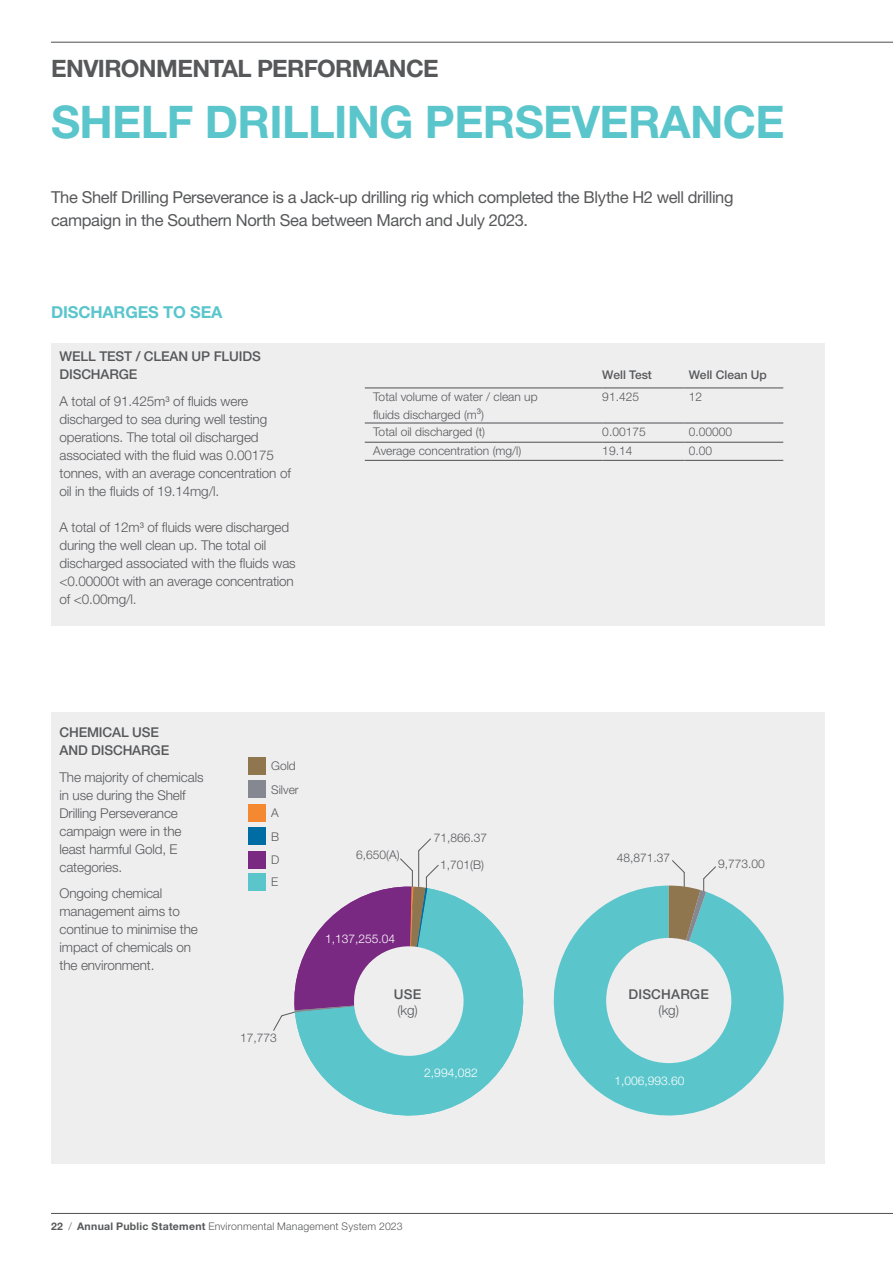
<style>
.page{position:relative;width:893px;height:1263px;background:#fff}
.page>*{position:absolute;margin:0;border:0;box-sizing:border-box;transform-origin:0 0}
._01_Intro_L2{font:700 45px "Helvetica Neue LT Std";letter-spacing:-.015em;color:#5ac6cc}
._02_Page_Heading_H2{font:700 24px "Helvetica Neue LT Std";letter-spacing:-.025em;color:#57585a}
._01_Intro_L2-2{font:16.5px/22.5px "Helvetica Neue LT Std";letter-spacing:-.025em;color:#57585a}
.Sub_Header{font:700 16.5px "Helvetica Neue LT Std";letter-spacing:-.01em;color:#5ac6cc}
.Sub_Header-2{font:300 13.5px/18px "Helvetica Neue LT Std";letter-spacing:-.01em;color:#57585a}
.Sub_Header-3{font:500 13.5px/18px "Helvetica Neue LT Std";letter-spacing:-.01em;color:#57585a}
.Sub_Header-4{font:500 13.5px "Helvetica Neue LT Std";letter-spacing:.015em;color:#57585a}
.Sub_Header-5{font:300 12px/23.5px "Helvetica Neue LT Std";color:#57585a}
.Sub_Header-6{font:300 12px "Helvetica Neue LT Std";color:#fff}
.Sub_Header-7{font:500 12px "Helvetica Neue LT Std";color:#57585a}
.t1{font:300 10.5px "Helvetica Neue LT Std";letter-spacing:.02em;color:#57585a}
.s1{font-weight:700}
</style>
<div class="page">
<div style="left:51px;top:712px;width:774px;height:451px;background:#eeeeef"></div>
<hr style="left:51px;top:42px;width:842px;height:1px;background:#57585a">
<hr style="left:51px;top:1213px;width:842px;height:1px;background:#57585a">
<svg style="left:309px;top:902px;width:215px;height:214px;fill:#5ac6cc"></svg>
<svg style="left:273px;top:838px;width:193px;height:220px"></svg>
<div style="left:51px;top:343px;width:774px;height:283px;background:#eeeeef"></div>
<hr style="left:365px;top:387px;width:237px;height:1px;background:#57585a">
<hr style="left:602px;top:387px;width:83px;height:1px;background:#57585a">
<hr style="left:685px;top:387px;width:98px;height:1px;background:#57585a">
<hr style="left:365px;top:422px;width:237px;height:1px;background:#57585a">
<hr style="left:602px;top:422px;width:83px;height:1px;background:#57585a">
<hr style="left:685px;top:422px;width:98px;height:1px;background:#57585a">
<hr style="left:365px;top:442px;width:237px;height:1px;background:#57585a">
<hr style="left:602px;top:442px;width:83px;height:1px;background:#57585a">
<hr style="left:685px;top:442px;width:98px;height:1px;background:#57585a">
<hr style="left:365px;top:460px;width:237px;height:1px;background:#57585a">
<hr style="left:602px;top:460px;width:83px;height:1px;background:#57585a">
<hr style="left:685px;top:460px;width:98px;height:1px;background:#57585a">
<div style="left:248px;top:804px;width:17px;height:17px;background:#f58932"></div>
<div style="left:248px;top:757px;width:17px;height:17px;background:#90764f"></div>
<div style="left:248px;top:781px;width:17px;height:17px;background:#858890"></div>
<div style="left:248px;top:874px;width:17px;height:17px;background:#5ac6cc"></div>
<div style="left:248px;top:828px;width:17px;height:17px;background:#006ca4"></div>
<div style="left:248px;top:851px;width:17px;height:17px;background:#7a2982"></div>
<svg style="left:553px;top:885px;width:231px;height:231px;fill:#5ac6cc"></svg>
<svg style="left:669px;top:860px;width:47px;height:99px"></svg>
<div style="left:606px;top:938px;width:125px;height:125px;background:#eeeeef;border-radius:50%"></div>
<p class="_02_Page_Heading_H2" style="left:51px;top:53px;width:389px">ENVIRONMENTAL PERFORMANCE</p>
<p class="_01_Intro_L2" style="left:51px;top:95px;width:735px">SHELF DRILLING PERSEVERANCE</p>
<p class="_01_Intro_L2-2" style="left:51px;top:186px;width:684px">The Shelf Drilling Perseverance is a Jack-up drilling rig which completed the Blythe H2 well drilling campaign in the Southern North Sea between March and July 2023.</p>
<p class="Sub_Header" style="left:51px;top:302px;width:173px">DISCHARGES TO SEA</p>
<p class="Sub_Header-3" style="left:60px;top:347px;width:203px">WELL TEST / CLEAN UP FLUIDS<br>DISCHARGE</p>
<p class="Sub_Header-2" style="left:60px;top:392px;width:233px">A total of 91.425m<sup>3</sup> of fluids were discharged to sea during well testing operations. The total oil discharged associated with the fluid was 0.00175 tonnes, with an average concentration of oil in the fluids of 19.14mg/l.</p>
<p class="Sub_Header-2" style="left:60px;top:518px;width:238px">A total of 12m<sup>3</sup> of fluids were discharged during the well clean up. The total oil discharged associated with the fluids was &lt;0.00000t with an average concentration of &lt;0.00mg/l.</p>
<p class="Sub_Header-5" style="left:373px;top:384px;width:166px">Total volume of water / clean up</p>
<p class="Sub_Header-5" style="left:373px;top:402px;width:112px">fluids discharged (m<sup>3</sup>)</p>
<p class="Sub_Header-7" style="left:602px;top:367px;width:51px">Well Test</p>
<p class="Sub_Header-7" style="left:689px;top:367px;width:80px">Well Clean Up</p>
<p class="Sub_Header-5" style="left:602px;top:384px;width:38px">91.425</p>
<p class="Sub_Header-5" style="left:689px;top:384px;width:15px">12</p>
<p class="Sub_Header-5" style="left:373px;top:419px;width:113px">Total oil discharged (t)</p>
<p class="Sub_Header-5" style="left:602px;top:419px;width:45px">0.00175</p>
<p class="Sub_Header-5" style="left:689px;top:419px;width:45px">0.00000</p>
<p class="Sub_Header-5" style="left:373px;top:439px;width:150px">Average concentration (mg/l)</p>
<p class="Sub_Header-5" style="left:602px;top:439px;width:32px">19.14</p>
<p class="Sub_Header-5" style="left:689px;top:439px;width:25px">0.00</p>
<p class="Sub_Header-3" style="left:60px;top:723px;width:111px">CHEMICAL USE<br>AND DISCHARGE</p>
<p class="Sub_Header-2" style="left:60px;top:768px;width:146px">The majority of chemicals in use during the Shelf<br>Drilling Perseverance campaign were in the least harmful Gold, E categories.</p>
<p class="Sub_Header-2" style="left:60px;top:884px;width:140px">Ongoing chemical management aims to continue to minimise the impact of chemicals on the environment.</p>
<p class="Sub_Header-5" style="left:271px;top:754px;width:29px">Gold<br>Silver</p>
<p class="Sub_Header-5" style="left:271px;top:801px;width:9px">A</p>
<p class="Sub_Header-5" style="left:271px;top:824px;width:10px">B<br>D</p>
<p class="Sub_Header-5" style="left:271px;top:870px;width:9px">E</p>
<p class="Sub_Header-5" style="left:240px;top:1026px;width:38px">17,773</p>
<p class="Sub_Header-5" style="left:356px;top:842px;width:45px">6,650(A)</p>
<p class="Sub_Header-5" style="left:434px;top:825px;width:55px">71,866.37</p>
<p class="Sub_Header-5" style="left:440px;top:852px;width:45px">1,701(B)</p>
<p class="Sub_Header-6" style="left:325px;top:931px;width:72px">1,137,255.04</p>
<p class="Sub_Header-3" style="left:394px;top:985px;width:29px">USE</p>
<p class="Sub_Header-2" style="left:397px;top:1000px;width:22px">(kg)</p>
<p class="Sub_Header-6" style="left:424px;top:1065px;width:55px">2,994,082</p>
<p class="Sub_Header-5" style="left:617px;top:846px;width:55px">48,871.37</p>
<p class="Sub_Header-5" style="left:718px;top:852px;width:48px">9,773.00</p>
<p class="Sub_Header-4" style="left:629px;top:986px;width:82px">DISCHARGE</p>
<p class="Sub_Header-2" style="left:659px;top:1000px;width:22px">(kg)</p>
<p class="Sub_Header-6" style="left:614px;top:1073px;width:72px">1,006,993.60</p>
<p class="t1" style="left:51px;top:1220px;width:353px"><span class="s1">22</span> / <span class="s1">Annual Public Statement</span> Environmental Management System 2023</p>
</div>
